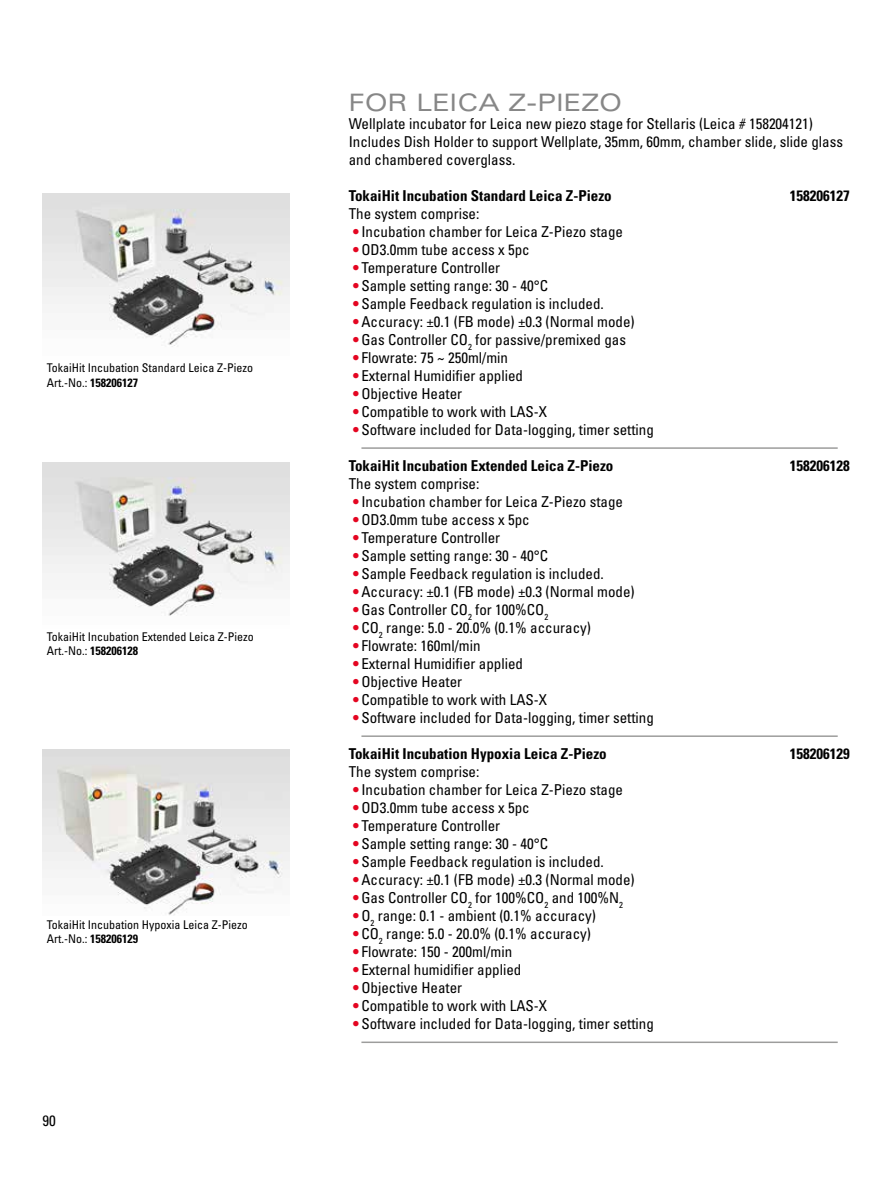
<style>
.page{position:relative;width:893px;height:1191px;background:#fff}
.page>*{position:absolute;margin:0;border:0;box-sizing:border-box;transform-origin:0 0}
.t1{font:expanded 24px "Univers LT Std";color:#878787}
.t2{font:condensed 15px/18px "Univers LT Std";color:#000}
.t3{font:700 condensed 15px "Univers LT Std";color:#000}
.t4{font:condensed 12px/14.4px "Univers LT Std";color:#000}
.s1{font-weight:700}
.s2{font-weight:700;color:#e40521}
</style>
<div class="page">
<hr style="left:361px;top:447px;width:477px;height:2px;background:#9d9d9c">
<hr style="left:361px;top:735px;width:477px;height:2px;background:#9d9d9c">
<hr style="left:361px;top:1041px;width:477px;height:2px;background:#9d9d9c">
<img style="left:43px;top:193px;width:246px;height:154px">
<img style="left:43px;top:462px;width:246px;height:154px">
<img style="left:43px;top:749px;width:246px;height:166px">
<p class="t4" style="left:47px;top:361px;width:208px">TokaiHit Incubation Standard Leica Z-Piezo<br>Art.-No.: <span class="s1">158206127</span></p>
<p class="t4" style="left:47px;top:629px;width:208px">TokaiHit Incubation Extended Leica Z-Piezo<br>Art.-No.: <span class="s1">158206128</span></p>
<p class="t4" style="left:47px;top:917px;width:202px">TokaiHit Incubation Hypoxia Leica Z-Piezo<br>Art.-No.: <span class="s1">158206129</span></p>
<p class="t2" style="left:43px;top:1111px;width:15px">90</p>
<h1 class="t1" style="left:349px;top:88px;width:275px">FOR LEICA Z-PIEZO</h1>
<p class="t2" style="left:349px;top:114px;width:496px">Wellplate incubator for Leica new piezo stage for Stellaris (Leica # 158204121)<br>Includes Dish Holder to support Wellplate, 35mm, 60mm, chamber slide, slide glass and chambered coverglass.</p>
<p class="t3" style="left:349px;top:186px;width:265px">TokaiHit Incubation Standard Leica Z-Piezo</p>
<p class="t3" style="left:790px;top:186px;width:61px">158206127</p>
<p class="t2" style="left:349px;top:204px;width:132px">The system comprise:</p>
<p class="t2" style="left:353px;top:222px;width:272px"><span class="s2">•</span> Incubation chamber for Leica Z-Piezo stage</p>
<p class="t2" style="left:353px;top:240px;width:178px"><span class="s2">•</span>OD3.0mm tube access x 5pc</p>
<p class="t2" style="left:353px;top:258px;width:149px"><span class="s2">•</span> Temperature Controller</p>
<p class="t2" style="left:353px;top:276px;width:197px"><span class="s2">•</span> Sample setting range: 30 - 40°C</p>
<p class="t2" style="left:353px;top:294px;width:252px"><span class="s2">•</span> Sample Feedback regulation is included.</p>
<p class="t2" style="left:353px;top:312px;width:283px"><span class="s2">•</span>Accuracy: ±0.1 (FB mode) ±0.3 (Normal mode)</p>
<p class="t2" style="left:353px;top:330px;width:275px"><span class="s2">•</span>Gas Controller CO<sub>2</sub> for passive/premixed gas</p>
<p class="t2" style="left:353px;top:348px;width:157px"><span class="s2">•</span> Flowrate: 75 ~ 250ml/min</p>
<p class="t2" style="left:353px;top:366px;width:172px"><span class="s2">•</span> External Humidifier applied</p>
<p class="t2" style="left:353px;top:384px;width:111px"><span class="s2">•</span>Objective Heater</p>
<p class="t2" style="left:353px;top:402px;width:196px"><span class="s2">•</span> Compatible to work with LAS-X</p>
<p class="t2" style="left:353px;top:420px;width:302px"><span class="s2">•</span> Software included for Data-logging, timer setting</p>
<p class="t3" style="left:349px;top:456px;width:266px">TokaiHit Incubation Extended Leica Z-Piezo</p>
<p class="t3" style="left:790px;top:456px;width:61px">158206128</p>
<p class="t2" style="left:349px;top:474px;width:132px">The system comprise:</p>
<p class="t2" style="left:353px;top:492px;width:272px"><span class="s2">•</span> Incubation chamber for Leica Z-Piezo stage</p>
<p class="t2" style="left:353px;top:510px;width:178px"><span class="s2">•</span>OD3.0mm tube access x 5pc</p>
<p class="t2" style="left:353px;top:528px;width:149px"><span class="s2">•</span> Temperature Controller</p>
<p class="t2" style="left:353px;top:546px;width:197px"><span class="s2">•</span> Sample setting range: 30 - 40°C</p>
<p class="t2" style="left:353px;top:564px;width:252px"><span class="s2">•</span> Sample Feedback regulation is included.</p>
<p class="t2" style="left:353px;top:582px;width:283px"><span class="s2">•</span>Accuracy: ±0.1 (FB mode) ±0.3 (Normal mode)</p>
<p class="t2" style="left:353px;top:600px;width:197px"><span class="s2">•</span>Gas Controller CO<sub>2</sub> for 100%CO<sub>2</sub></p>
<p class="t2" style="left:353px;top:618px;width:240px"><span class="s2">•</span> CO<sub>2</sub> range: 5.0 - 20.0% (0.1% accuracy)</p>
<p class="t2" style="left:353px;top:636px;width:129px"><span class="s2">•</span> Flowrate: 160ml/min</p>
<p class="t2" style="left:353px;top:654px;width:172px"><span class="s2">•</span> External Humidifier applied</p>
<p class="t2" style="left:353px;top:672px;width:111px"><span class="s2">•</span>Objective Heater</p>
<p class="t2" style="left:353px;top:690px;width:196px"><span class="s2">•</span> Compatible to work with LAS-X</p>
<p class="t2" style="left:353px;top:708px;width:302px"><span class="s2">•</span> Software included for Data-logging, timer setting</p>
<p class="t3" style="left:349px;top:744px;width:260px">TokaiHit Incubation Hypoxia Leica Z-Piezo</p>
<p class="t3" style="left:790px;top:744px;width:61px">158206129</p>
<p class="t2" style="left:349px;top:762px;width:132px">The system comprise:</p>
<p class="t2" style="left:353px;top:780px;width:272px"><span class="s2">•</span> Incubation chamber for Leica Z-Piezo stage</p>
<p class="t2" style="left:353px;top:798px;width:178px"><span class="s2">•</span>OD3.0mm tube access x 5pc</p>
<p class="t2" style="left:353px;top:816px;width:149px"><span class="s2">•</span> Temperature Controller</p>
<p class="t2" style="left:353px;top:834px;width:197px"><span class="s2">•</span> Sample setting range: 30 - 40°C</p>
<p class="t2" style="left:353px;top:852px;width:252px"><span class="s2">•</span> Sample Feedback regulation is included.</p>
<p class="t2" style="left:353px;top:870px;width:283px"><span class="s2">•</span>Accuracy: ±0.1 (FB mode) ±0.3 (Normal mode)</p>
<p class="t2" style="left:353px;top:888px;width:272px"><span class="s2">•</span>Gas Controller CO<sub>2</sub> for 100%CO<sub>2</sub> and 100%N<sub>2</sub></p>
<p class="t2" style="left:353px;top:906px;width:245px"><span class="s2">•</span>O<sub>2</sub> range: 0.1 - ambient (0.1% accuracy)</p>
<p class="t2" style="left:353px;top:924px;width:240px"><span class="s2">•</span> CO<sub>2</sub> range: 5.0 - 20.0% (0.1% accuracy)</p>
<p class="t2" style="left:353px;top:942px;width:161px"><span class="s2">•</span> Flowrate: 150 - 200ml/min</p>
<p class="t2" style="left:353px;top:960px;width:170px"><span class="s2">•</span> External humidifier applied</p>
<p class="t2" style="left:353px;top:978px;width:111px"><span class="s2">•</span>Objective Heater</p>
<p class="t2" style="left:353px;top:996px;width:196px"><span class="s2">•</span> Compatible to work with LAS-X</p>
<p class="t2" style="left:353px;top:1014px;width:302px"><span class="s2">•</span> Software included for Data-logging, timer setting</p>
</div>
